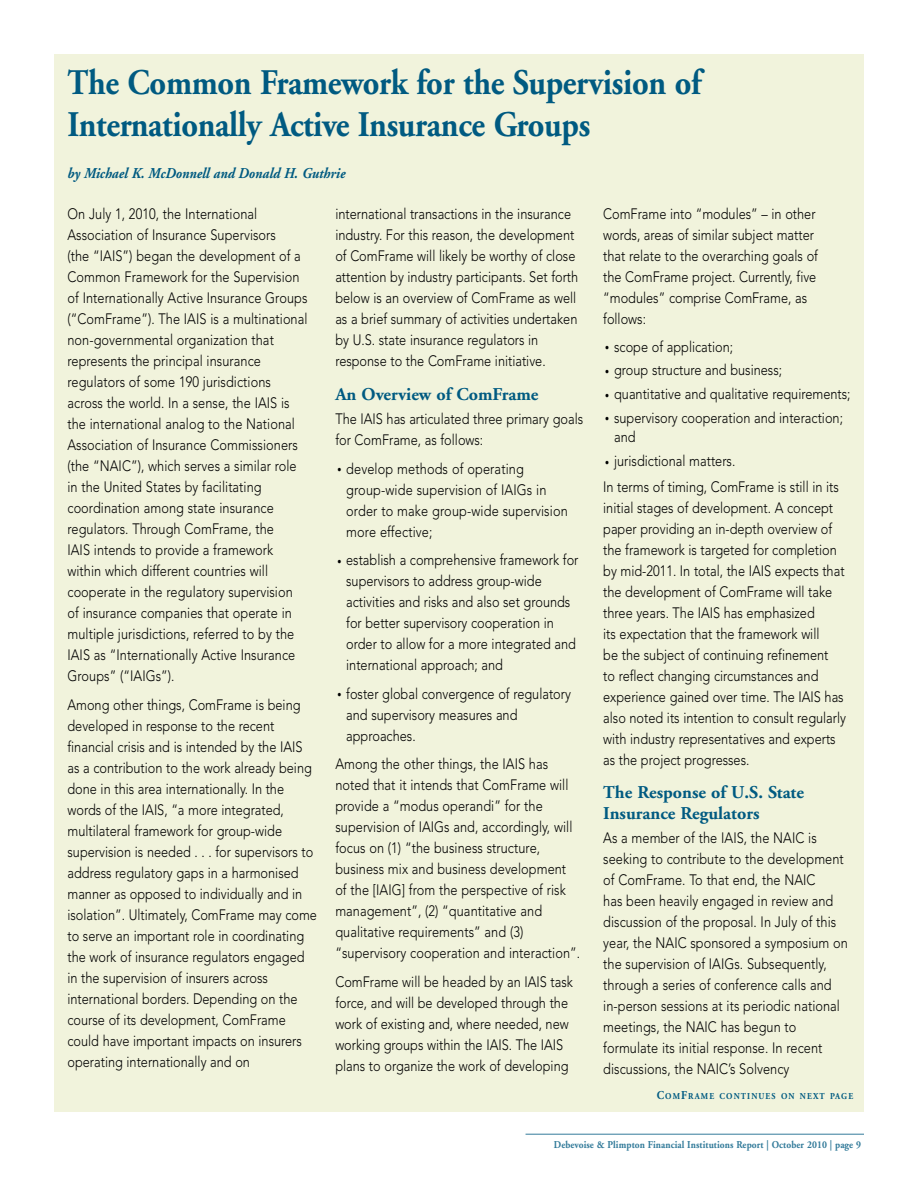
<style>
.page{position:relative;width:918px;height:1188px;background:#fff}
.page>*{position:absolute;margin:0;border:0;box-sizing:border-box;transform-origin:0 0}
.t1{font:700 36px/42px "Adobe Garamond";letter-spacing:-.01em;color:#005a81;scale:.9 1}
.t2{font:300 36px "Avenir";color:#000;scale:.85 1}
.t3{font:700 18px/21px "Adobe Garamond";color:#005a81}
.t4{font:300 15px/21px "Avenir";color:#000;scale:.85 1}
.t5{font:italic 700 15px "Adobe Garamond";color:#005a81;scale:.9 1}
.t6{font:700 10.5px "Adobe Garamond";letter-spacing:.01em;color:#337b9a;scale:.9 1}
.t7{font:700 9px "Adobe Garamond";letter-spacing:.14em;color:#005a81;scale:.9 1}
.s1{font-size:12px}
</style>
<div class="page">
<hr style="left:526px;top:1134px;width:338px;height:1px;background:#337b9a">
<div style="left:54px;top:54px;width:810px;height:1058px;background:#f1f3dc"></div>
<h1 class="t1" style="left:68px;top:64px;width:706px">The Common Framework for the Supervision of<br>Internationally Active Insurance Groups</h1>
<p class="t5" style="left:68px;top:167px;width:310px">by Michael K. McDonnell and Donald H. Guthrie</p>
<p class="t4" style="left:67px;top:205px;width:284px">On July 1, 2010, the International Association of Insurance Supervisors<br>(the “IAIS”) began the development of a Common Framework for the Supervision of Internationally Active Insurance Groups (“ComFrame”). The IAIS is a multinational non-governmental organization that represents the principal insurance regulators of some 190 jurisdictions across the world. In a sense, the IAIS is the international analog to the National Association of Insurance Commissioners (the “NAIC”), which serves a similar role in the United States by facilitating coordination among state insurance regulators. Through ComFrame, the<br>IAIS intends to provide a framework within which different countries will cooperate in the regulatory supervision of insurance companies that operate in multiple jurisdictions, referred to by the IAIS as “Internationally Active Insurance Groups” (“IAIGs”).</p>
<p class="t4" style="left:67px;top:696px;width:295px">Among other things, ComFrame is being developed in response to the recent financial crisis and is intended by the IAIS as a contribution to the work already being done in this area internationally. In the words of the IAIS, “a more integrated, multilateral framework for group-wide supervision is needed . . . for supervisors to address regulatory gaps in a harmonised manner as opposed to individually and in isolation”. Ultimately, ComFrame may come to serve an important role in coordinating the work of insurance regulators engaged in the supervision of insurers across international borders. Depending on the course of its development, ComFrame could have important impacts on insurers operating internationally and on</p>
<p class="t4" style="left:335px;top:205px;width:287px">international transactions in the insurance industry. For this reason, the development of ComFrame will likely be worthy of close attention by industry participants. Set forth below is an overview of ComFrame as well as a brief summary of activities undertaken by U.S. state insurance regulators in response to the ComFrame initiative.</p>
<p class="t3" style="left:335px;top:385px;width:205px">An Overview of ComFrame</p>
<p class="t4" style="left:335px;top:410px;width:293px">The IAIS has articulated three primary goals for ComFrame, as follows:</p>
<h1 class="t2" style="left:335px;top:454px;width:11px">·</h1>
<p class="t4" style="left:346px;top:459px;width:262px">develop methods of operating group-wide supervision of IAIGs in order to make group-wide supervision more effective;</p>
<h1 class="t2" style="left:335px;top:545px;width:11px">·</h1>
<p class="t4" style="left:346px;top:551px;width:275px">establish a comprehensive framework for supervisors to address group-wide activities and risks and also set grounds for better supervisory cooperation in order to allow for a more integrated and international approach; and</p>
<h1 class="t2" style="left:335px;top:679px;width:11px">·</h1>
<p class="t4" style="left:346px;top:684px;width:266px">foster global convergence of regulatory and supervisory measures and approaches.</p>
<p class="t4" style="left:335px;top:755px;width:290px">Among the other things, the IAIS has noted that it intends that ComFrame will provide a “modus operandi” for the supervision of IAIGs and, accordingly, will focus on (1) “the business structure, business mix and business development of the [IAIG] from the perspective of risk management”, (2) “quantitative and qualitative requirements” and (3) “supervisory cooperation and interaction”.</p>
<p class="t4" style="left:335px;top:972px;width:281px">ComFrame will be headed by an IAIS task force, and will be developed through the work of existing and, where needed, new working groups within the IAIS. The IAIS plans to organize the work of developing</p>
<p class="t4" style="left:603px;top:205px;width:254px">ComFrame into “modules” – in other words, areas of similar subject matter that relate to the overarching goals of the ComFrame project. Currently, five “modules” comprise ComFrame, as follows:</p>
<h1 class="t2" style="left:603px;top:332px;width:11px">·</h1>
<p class="t4" style="left:614px;top:337px;width:141px">scope of application;</p>
<h1 class="t2" style="left:603px;top:356px;width:11px">·</h1>
<p class="t4" style="left:614px;top:361px;width:199px">group structure and business;</p>
<h1 class="t2" style="left:603px;top:379px;width:11px">·</h1>
<p class="t4" style="left:614px;top:385px;width:280px">quantitative and qualitative requirements;</p>
<h1 class="t2" style="left:603px;top:403px;width:11px">·</h1>
<p class="t4" style="left:614px;top:409px;width:271px;line-height:19.5px">supervisory cooperation and interaction; and</p>
<h1 class="t2" style="left:603px;top:447px;width:11px">·</h1>
<p class="t4" style="left:603px;top:450px;width:279px;line-height:25.3px;text-indent:11px">jurisdictional matters.<br>In terms of timing, ComFrame is still in its</p>
<p class="t4" style="left:603px;top:498px;width:287px">initial stages of development. A concept paper providing an in-depth overview of the framework is targeted for completion by mid-2011. In total, the IAIS expects that the development of ComFrame will take three years. The IAIS has emphasized<br>its expectation that the framework will<br>be the subject of continuing refinement<br>to reflect changing circumstances and experience gained over time. The IAIS has also noted its intention to consult regularly with industry representatives and experts as the project progresses.</p>
<p class="t3" style="left:603px;top:783px;width:202px">The Response of U.S. State<br>Insurance Regulators</p>
<p class="t4" style="left:603px;top:829px;width:289px">As a member of the IAIS, the NAIC is seeking to contribute to the development of ComFrame. To that end, the NAIC<br>has been heavily engaged in review and discussion of the proposal. In July of this year, the NAIC sponsored a symposium on the supervision of IAIGs. Subsequently, through a series of conference calls and in-person sessions at its periodic national meetings, the NAIC has begun to formulate its initial response. In recent discussions, the NAIC’s Solvency</p>
<p class="t7" style="left:657px;top:1092px;width:220px"><span class="s1">C</span>OM<span class="s1">F</span>RAME CONTINUES ON NEXT PAGE</p>
<p class="t6" style="left:554px;top:1141px;width:343px">Debevoise &amp; Plimpton Financial Institutions Report | October 2010 | page 9</p>
</div>
